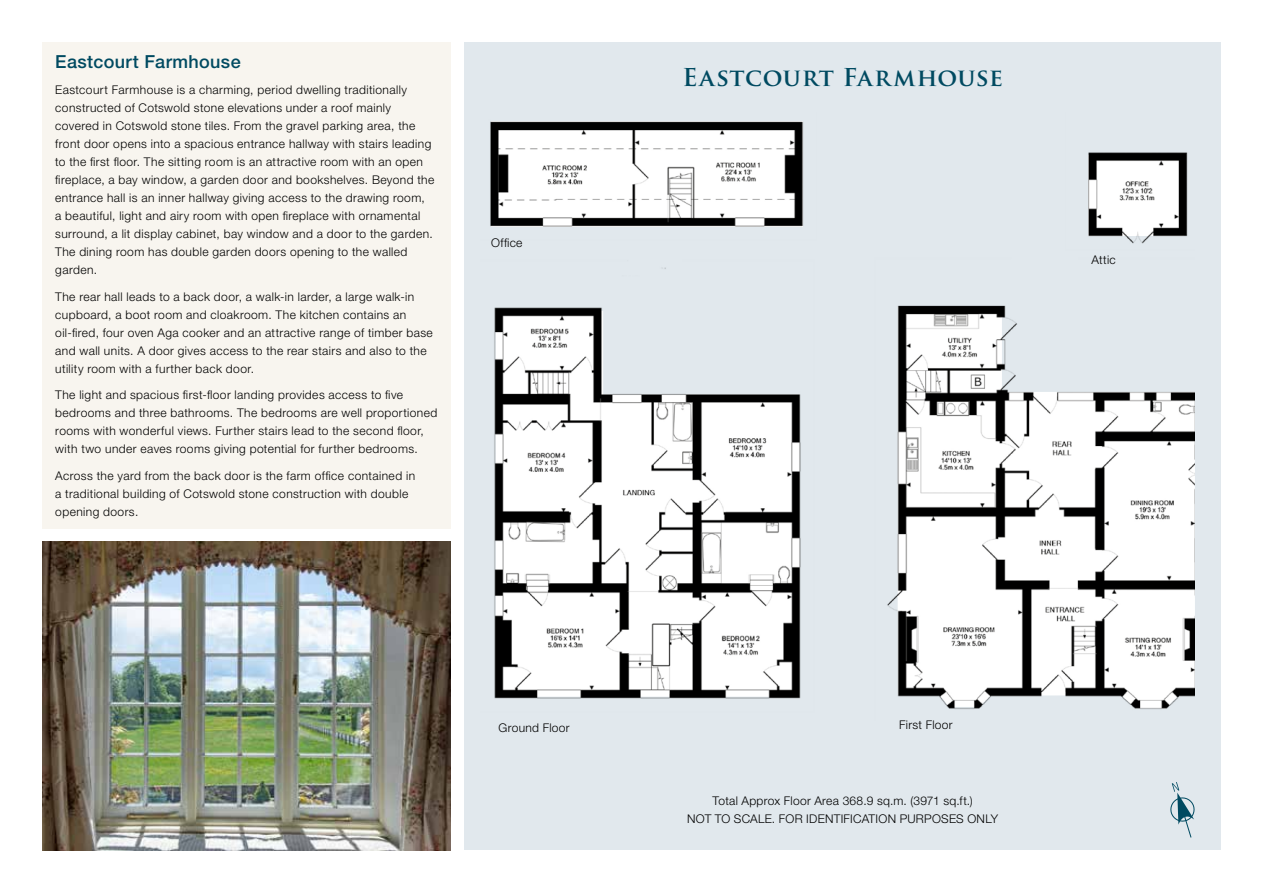
<style>
.page{position:relative;width:1263px;height:893px;background:#fff}
.page>*{position:absolute;margin:0;border:0;box-sizing:border-box;transform-origin:0 0}
.t1{font:700 24px "Trajan Pro";letter-spacing:.025em;color:#004a61}
.t2{font:500 18px "Helvetica Neue LT Std";letter-spacing:.02em;color:#004a61}
.t3{font:300 12px/18px "Helvetica Neue LT Std";letter-spacing:.035em;color:#000}
</style>
<div class="page">
<div style="left:464px;top:43px;width:757px;height:807px;background:#e1e8ed"></div>
<div style="left:43px;top:42px;width:408px;height:487px;background:#f8f5ef"></div>
<img style="left:43px;top:541px;width:408px;height:309px">
<svg style="left:1170px;top:782px;width:25px;height:56px"></svg>
<img style="left:490px;top:121px;width:705px;height:588px">
<h2 class="t2" style="left:55px;top:51px;width:187px">Eastcourt Farmhouse</h2>
<p class="t3" style="left:55px;top:81px;width:381px">Eastcourt Farmhouse is a charming, period dwelling traditionally constructed of Cotswold stone elevations under a roof mainly covered in Cotswold stone tiles. From the gravel parking area, the front door opens into a spacious entrance hallway with stairs leading to the first floor. The sitting room is an attractive room with an open fireplace, a bay window, a garden door and bookshelves. Beyond the entrance hall is an inner hallway giving access to the drawing room,<br>a beautiful, light and airy room with open fireplace with ornamental surround, a lit display cabinet, bay window and a door to the garden.<br>The dining room has double garden doors opening to the walled garden.</p>
<p class="t3" style="left:55px;top:287px;width:379px">The rear hall leads to a back door, a walk-in larder, a large walk-in cupboard, a boot room and cloakroom. The kitchen contains an oil-fired, four oven Aga cooker and an attractive range of timber base and wall units. A door gives access to the rear stairs and also to the utility room with a further back door.</p>
<p class="t3" style="left:55px;top:386px;width:384px">The light and spacious first-floor landing provides access to five bedrooms and three bathrooms. The bedrooms are well proportioned rooms with wonderful views. Further stairs lead to the second floor, with two under eaves rooms giving potential for further bedrooms.</p>
<p class="t3" style="left:55px;top:466px;width:361px">Across the yard from the back door is the farm office contained in a traditional building of Cotswold stone construction with double opening doors.</p>
<p class="t3" style="left:491px;top:234px;width:33px">Office</p>
<h1 class="t1" style="left:682px;top:62px;width:322px">Eastcourt Farmhouse</h1>
<p class="t3" style="left:499px;top:719px;width:73px">Ground Floor</p>
<p class="t3" style="left:899px;top:716px;width:55px">First Floor</p>
<p class="t3" style="left:687px;top:791px;width:313px;line-height:18.6px;text-align:center">Total Approx Floor Area 368.9 sq.m. (3971 sq.ft.)<br>NOT TO SCALE. FOR IDENTIFICATION PURPOSES ONLY</p>
<p class="t3" style="left:1092px;top:250px;width:26px">Attic</p>
</div>
